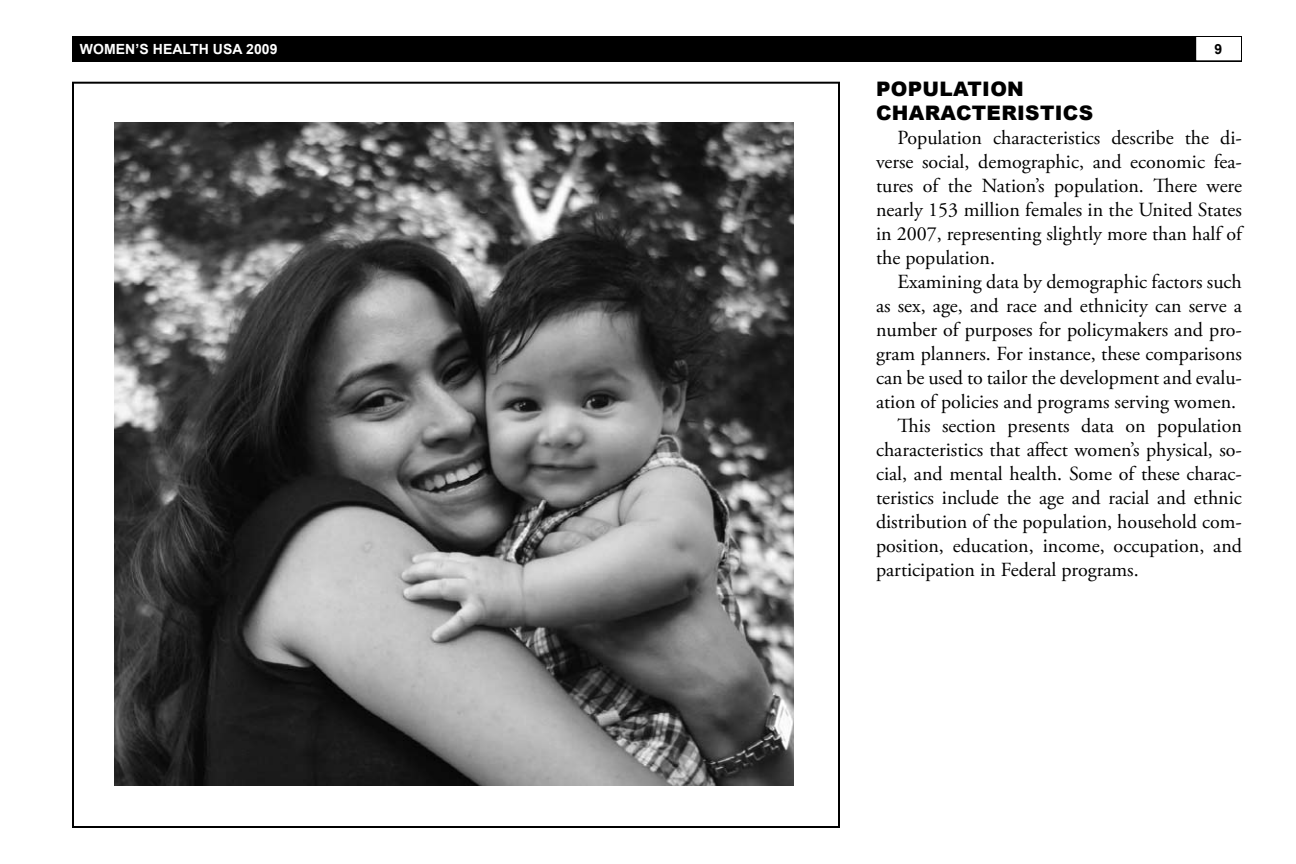
<style>
.page{position:relative;width:1296px;height:864px;background:#fff}
.page>*{position:absolute;margin:0;border:0;box-sizing:border-box;transform-origin:0 0}
.t1{font:20px/24px "Adobe Garamond Pro";color:#000;text-align:justify}
.t2{font:900 20px/24px "Arial";letter-spacing:.015em;color:#000}
.t3{font:700 14px "Arial";letter-spacing:.005em;color:#fff}
.t4{font:700 14px "Arial";color:#000}
</style>
<div class="page">
<div style="left:72px;top:36px;width:1170px;height:25px;background:#000"></div>
<div style="left:1196px;top:36px;width:46px;height:25px;background:#fff"></div>
<div style="left:1195px;top:36px;width:47px;height:25px;border:1px solid #000"></div>
<img style="left:114px;top:122px;width:680px;height:664px">
<p class="t3" style="left:80px;top:40px;width:199px">WOMEN’S HEALTH USA 2009</p>
<p class="t4" style="left:1214px;top:40px;width:9px">9</p>
<p class="t2" style="left:876px;top:76px;width:219px">POPULATION<br>CHARACTERISTICS</p>
<p class="t1" style="left:876px;top:126px;width:368px;text-indent:22px">Population characteristics describe the di&shy;verse social, demographic, and economic fea&shy;tures of the Nation’s population. There were nearly 153 million females in the United States in 2007, representing slightly more than half of the population.</p>
<p class="t1" style="left:898px;top:270px;width:346px">Examining data by demographic factors such</p>
<p class="t1" style="left:876px;top:294px;width:367px">as sex, age, and race and ethnicity can serve a</p>
<p class="t1" style="left:876px;top:318px;width:367px">number of purposes for policymakers and pro-</p>
<p class="t1" style="left:876px;top:342px;width:368px">gram planners. For instance, these comparisons</p>
<p class="t1" style="left:876px;top:366px;width:368px">can be used to tailor the development and evalu-</p>
<p class="t1" style="left:876px;top:390px;width:362px">ation of policies and programs serving women.</p>
<p class="t1" style="left:898px;top:414px;width:346px">This section presents data on population</p>
<p class="t1" style="left:876px;top:438px;width:368px">characteristics that affect women’s physical, so-</p>
<p class="t1" style="left:876px;top:462px;width:368px">cial, and mental health. Some of these charac-</p>
<p class="t1" style="left:876px;top:486px;width:367px">teristics include the age and racial and ethnic</p>
<p class="t1" style="left:876px;top:510px;width:368px">distribution of the population, household com-</p>
<p class="t1" style="left:876px;top:534px;width:368px">position, education, income, occupation, and</p>
<p class="t1" style="left:876px;top:558px;width:264px">participation in Federal programs.</p>
</div>
